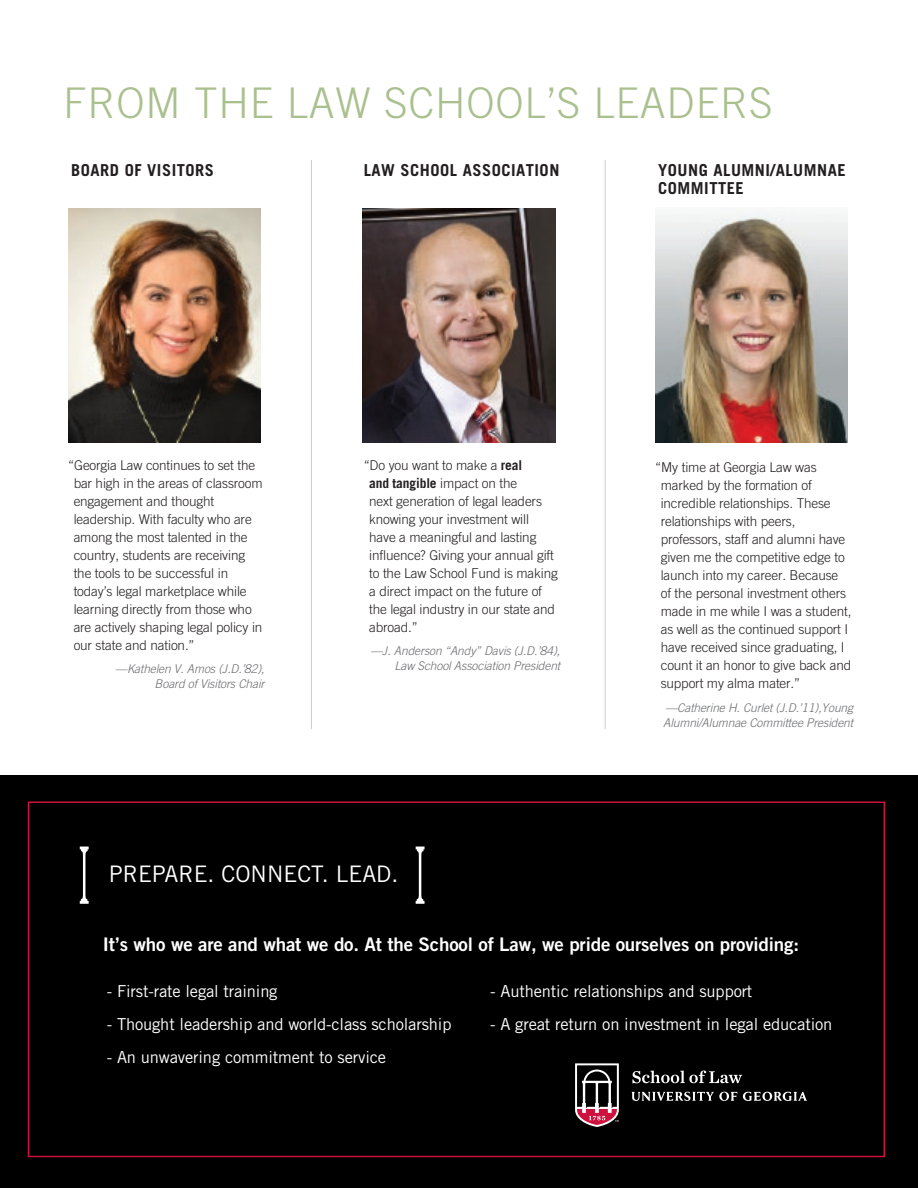
<style>
.page{position:relative;width:918px;height:1188px;background:#fff}
.page>*{position:absolute;margin:0;border:0;box-sizing:border-box;transform-origin:0 0}
.t1{font:300 42.3px "Trade Gothic";letter-spacing:.02em;color:#aac08f}
.t2{font:22.8px "Trade Gothic";color:#fff}
.t3{font:18.75px "Trade Gothic Bold Two";letter-spacing:-.01em;color:#fff}
.t4{font:16.5px "Trade Gothic";letter-spacing:-.01em;color:#fff}
.t5{font:700 16.5px/18px "Trade Gothic";letter-spacing:.03em;color:#231f20}
.t6{font:300 13.5px/18px "Trade Gothic";letter-spacing:-.01em;color:#231f20}
.t7{font:italic 300 12px/15px "Trade Gothic";letter-spacing:-.01em;color:#6c6d70;text-align:right}
.s1{font-weight:700}
</style>
<div class="page">
<img style="left:68px;top:208px;width:193px;height:235px">
<img style="left:363px;top:208px;width:192px;height:235px">
<img style="left:655px;top:208px;width:193px;height:234px">
<hr style="left:311px;top:160px;width:1px;height:569px;background:#d0ccc8">
<hr style="left:605px;top:160px;width:1px;height:569px;background:#d0ccc8">
<div style="left:0;top:776px;width:918px;height:412px;background:#000001"></div>
<svg style="left:575px;top:1063px;width:44px;height:64px"></svg>
<svg style="left:632px;top:1071px;width:110px;height:12px"></svg>
<svg style="left:631px;top:1092px;width:106px;height:9px"></svg>
<svg style="left:743px;top:1092px;width:64px;height:9px"></svg>
<svg style="left:80px;top:847px;width:9px;height:57px"></svg>
<svg style="left:416px;top:847px;width:9px;height:57px"></svg>
<h1 class="t1" style="left:63px;top:77px;width:711px">FROM THE LAW SCHOOL’S LEADERS</h1>
<p class="t5" style="left:71px;top:161px;width:144px">BOARD OF VISITORS</p>
<p class="t5" style="left:364px;top:161px;width:197px">LAW SCHOOL ASSOCIATION</p>
<p class="t5" style="left:658px;top:161px;width:189px">YOUNG ALUMNI/ALUMNAE<br>COMMITTEE</p>
<p class="t6" style="left:74px;top:456px;width:191px;text-indent:-5px">“Georgia Law continues to set the bar high in the areas of classroom engagement and thought leadership. With faculty who are among the most talented in the country, students are receiving the tools to be successful in today’s legal marketplace while learning directly from those who are actively shaping legal policy in our state and nation.”</p>
<p class="t7" style="left:115px;top:662px;width:151px">—Kathelen V. Amos (J.D.’82),<br>Board of Visitors Chair</p>
<p class="t6" style="left:369px;top:456px;width:190px;text-indent:-5px">“Do you want to make a <span class="s1">real<br>and tangible</span> impact on the<br>next generation of legal leaders knowing your investment will have a meaningful and lasting influence? Giving your annual gift to the Law School Fund is making a direct impact on the future of the legal industry in our state and abroad.”</p>
<p class="t7" style="left:370px;top:644px;width:191px">—J. Anderson “Andy” Davis (J.D.’84),<br>Law School Association President</p>
<h2 class="t2" style="left:109px;top:860px;width:291px">PREPARE. CONNECT. LEAD.</h2>
<p class="t6" style="left:661px;top:459px;width:192px;text-indent:-5px">“My time at Georgia Law was marked by the formation of incredible relationships. These relationships with peers, professors, staff and alumni have given me the competitive edge to launch into my career. Because of the personal investment others made in me while I was a student, as well as the continued support I have received since graduating, I count it an honor to give back and support my alma mater.”</p>
<p class="t7" style="left:663px;top:700px;width:192px;text-align:left">—Catherine H. Curlet (J.D.’11),Young<br>Alumni/Alumnae Committee President</p>
<h3 class="t3" style="left:103px;top:933px;width:698px">It’s who we are and what we do. At the School of Law, we pride ourselves on providing:</h3>
<p class="t4" style="left:490px;top:982px;width:264px">- Authentic relationships and support</p>
<p class="t4" style="left:490px;top:1015px;width:344px">- A great return on investment in legal education</p>
<p class="t4" style="left:107px;top:982px;width:172px">- First-rate legal training</p>
<p class="t4" style="left:107px;top:1015px;width:346px">- Thought leadership and world-class scholarship</p>
<p class="t4" style="left:107px;top:1048px;width:281px">- An unwavering commitment to service</p>
</div>
